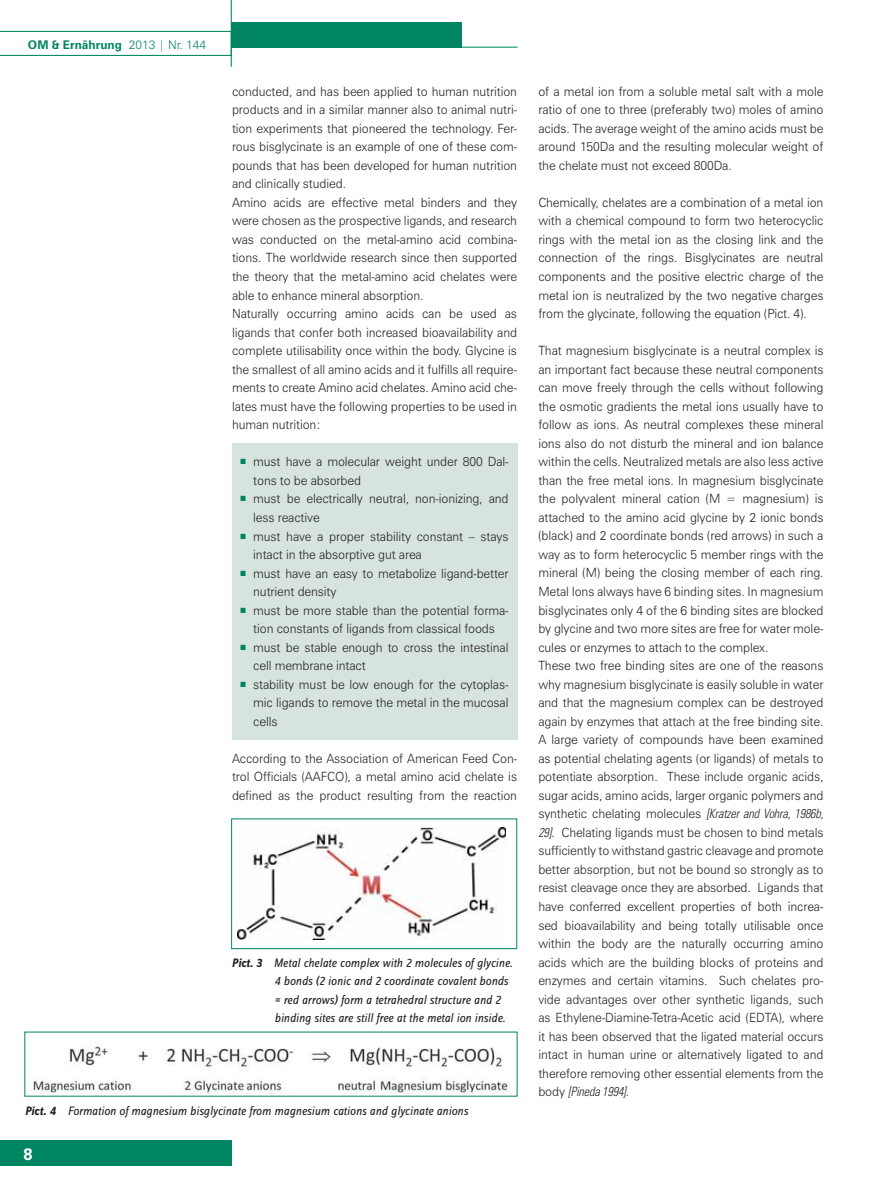
<style>
.page{position:relative;width:893px;height:1190px;background:#fff}
.page>*{position:absolute;margin:0;border:0;box-sizing:border-box;transform-origin:0 0}
.t1{font:700 16.5px "Zurich BT";color:#fff}
.t2{font:300 12.75px/18.6px "Zurich BT";letter-spacing:-.01em;color:#231f20;scale:.95 1}
.t3{font:italic 12.75px/18.6px "Zine Sans Dis";color:#231f20;scale:.95 1}
.t4{font:italic 300 condensed 12.75px "Univers";letter-spacing:-.01em;color:#231f20;scale:.95 1}
.t5{font:700 12px "Zurich BT";color:#008562}
.s1{font-weight:300}
.s2{color:#008562}
.s3{font-weight:700}
.s4{font-family:"Univers";font-style:italic;font-stretch:condensed}
.s5{font-family:"Zurich BT";font-style:normal;font-stretch:normal}
</style>
<div class="page">
<svg style="left:0;top:31px;width:231px;height:25px"></svg>
<div style="left:231px;top:22px;width:230px;height:26px;background:#008562"></div>
<hr style="left:231px;top:0;width:1px;height:67px;background:#008562">
<hr style="left:459px;top:47px;width:58px;height:1px;background:#008562">
<div style="left:0;top:1140px;width:232px;height:26px;background:#008562"></div>
<div style="left:232px;top:443px;width:285px;height:297px;background:#d7e3dd"></div>
<img style="left:238px;top:828px;width:267px;height:111px">
<div style="left:231px;top:818px;width:286px;height:131px;border:1px solid #008562"></div>
<img style="left:33px;top:1046px;width:477px;height:48px">
<p class="t5" style="left:28px;top:40px;width:180px">OM &amp; Ernährung <span class="s1">2013 | Nr. 144</span></p>
<p class="t2" style="left:232px;top:83px;width:301px">conducted, and has been applied to human nutrition products and in a similar manner also to animal nutri&shy;tion experiments that pioneered the technology. Fer&shy;rous bisglycinate is an example of one of these com&shy;pounds that has been developed for human nutrition and clinically studied.<br>Amino acids are effective metal binders and they were chosen as the prospective ligands, and research was conducted on the metal-amino acid combina&shy;tions. The worldwide research since then supported the theory that the metal-amino acid chelates were able to enhance mineral absorption.<br>Naturally occurring amino acids can be used as ligands that confer both increased bioavailability and complete utilisability once within the body. Glycine is the smallest of all amino acids and it fulfills all require&shy;ments to create Amino acid chelates. Amino acid che&shy;lates must have the following properties to be used in human nutrition:</p>
<p class="t2" style="left:253px;top:454px;width:270px;text-indent:-13px"><span class="s2">■</span> must have a molecular weight under 800 Dal&shy;tons to be absorbed</p>
<p class="t2" style="left:253px;top:491px;width:270px;text-indent:-13px"><sup>■</sup> must be electrically neutral, non-ionizing, and less reactive</p>
<p class="t2" style="left:253px;top:528px;width:270px;text-indent:-13px"><sup>■</sup> must have a proper stability constant – stays intact in the absorptive gut area</p>
<p class="t2" style="left:253px;top:565px;width:270px;text-indent:-13px"><sup>■</sup> must have an easy to metabolize ligand-better nutrient density</p>
<p class="t2" style="left:240px;top:602px;width:283px;text-align:center"><sup>■</sup> must be more stable than the potential forma&shy;tion constants of ligands from classical foods</p>
<p class="t2" style="left:253px;top:639px;width:270px;text-indent:-13px"><sup>■</sup> must be stable enough to cross the intestinal cell membrane intact</p>
<p class="t2" style="left:253px;top:676px;width:270px;text-align:justify;text-indent:-13px"><sup>■</sup> stability must be low enough for the cytoplas&shy;mic ligands to remove the metal in the mucosal cells</p>
<p class="t2" style="left:232px;top:750px;width:301px;text-align:justify">According to the Association of American Feed Con&shy;trol Officials (AAFCO), a metal amino acid chelate is defined as the product resulting from the reaction</p>
<p class="t3" style="left:274px;top:954px;width:252px;text-indent:-43px"><span class="s3">Pict. 3</span> Metal chelate complex with 2 molecules of glycine.<br>4 bonds (2 ionic and 2 coordinate covalent bonds = red arrows) form a tetrahedral structure and 2 binding sites are still free at the metal ion inside.</p>
<p class="t3" style="left:25px;top:1103px;width:467px"><span class="s3">Pict. 4</span> Formation of magnesium bisglycinate from magnesium cations and glycinate anions</p>
<p class="t1" style="left:23px;top:1148px;width:11px">8</p>
<p class="t2" style="left:538px;top:83px;width:301px;text-align:justify">of a metal ion from a soluble metal salt with a mole ratio of one to three (preferably two) moles of amino acids. The average weight of the amino acids must be around 150Da and the resulting molecular weight of the chelate must not exceed 800Da.</p>
<p class="t2" style="left:538px;top:194px;width:301px;text-align:justify">Chemically, chelates are a combination of a metal ion with a chemical compound to form two heterocyclic rings with the metal ion as the closing link and the connection of the rings. Bisglycinates are neutral components and the positive electric charge of the metal ion is neutralized by the two negative charges from the glycinate, following the equation (Pict. 4).</p>
<p class="t2" style="left:538px;top:343px;width:301px">That magnesium bisglycinate is a neutral complex is an important fact because these neutral components can move freely through the cells without following the osmotic gradients the metal ions usually have to follow as ions. As neutral complexes these mineral ions also do not disturb the mineral and ion balance within the cells. Neutralized metals are also less active than the free metal ions. In magnesium bisglycinate the polyvalent mineral cation (M = magnesium) is attached to the amino acid glycine by 2 ionic bonds (black) and 2 coordinate bonds (red arrows) in such a way as to form heterocyclic 5 member rings with the mineral (M) being the closing member of each ring.<br>Metal Ions always have 6 binding sites. In magnesium bisglycinates only 4 of the 6 binding sites are blocked by glycine and two more sites are free for water mole&shy;cules or enzymes to attach to the complex.<br>These two free binding sites are one of the reasons why magnesium bisglycinate is easily soluble in water and that the magnesium complex can be destroyed again by enzymes that attach at the free binding site.<br>A large variety of compounds have been examined as potential chelating agents (or ligands) of metals to potentiate absorption. These include organic acids, sugar acids, amino acids, larger organic polymers and synthetic chelating molecules <span class="s4">[Kratzer and Vohra, 1986b, 29]</span>. Chelating ligands must be chosen to bind metals sufficiently to withstand gastric cleavage and promote better absorption, but not be bound so strongly as to resist cleavage once they are absorbed. Ligands that have conferred excellent properties of both increa&shy;sed bioavailability and being totally utilisable once within the body are the naturally occurring amino acids which are the building blocks of proteins and enzymes and certain vitamins. Such chelates pro&shy;vide advantages over other synthetic ligands, such as Ethylene-Diamine-Tetra-Acetic acid (EDTA), where it has been observed that the ligated material occurs intact in human urine or alternatively ligated to and therefore removing other essential elements from the</p>
<p class="t4" style="left:538px;top:1087px;width:97px"><span class="s5">body</span> [Pineda 1994]<span class="s5">.</span></p>
</div>
